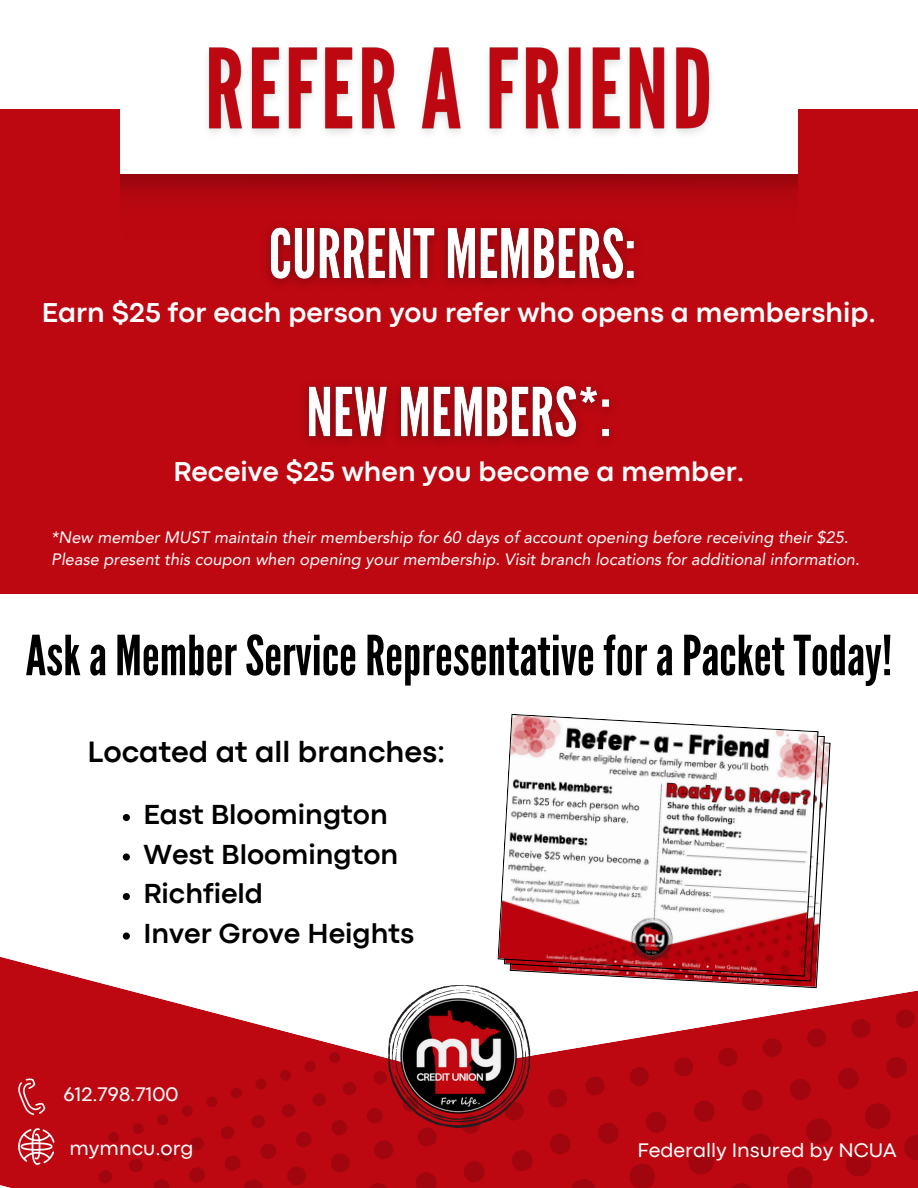
<style>
.page{position:relative;width:918px;height:1188px;background:#fff}
.page>*{position:absolute;margin:0;border:0;box-sizing:border-box;transform-origin:0 0}
.t1{font:55.05px "League Gothic";color:#000}
.t2{font:700 30.75px "Codec Pro";color:#000}
.t3{font:700 28.8px "Codec Pro";color:#000}
.t4{font:700 28.5px "Codec Pro";color:#fff}
.t5{font:20.55px "Codec Pro";color:#fff}
.t6{font:italic 16.5px "Avenir LT Pro";color:#fff}
</style>
<div class="page">
<svg style="left:615px;top:988px;width:303px;height:200px;fill:#be0811"></svg>
<svg style="left:0;top:932px;width:615px;height:256px;fill:#be0811"></svg>
<svg style="left:862px;top:1100px;width:31px;height:32px"></svg>
<svg style="left:803px;top:1115px;width:32px;height:32px"></svg>
<svg style="left:744px;top:1131px;width:32px;height:31px"></svg>
<svg style="left:685px;top:1146px;width:32px;height:31px"></svg>
<svg style="left:627px;top:1161px;width:31px;height:27px"></svg>
<svg style="left:568px;top:1176px;width:31px;height:12px"></svg>
<svg style="left:884px;top:1055px;width:25px;height:25px"></svg>
<svg style="left:836px;top:1066px;width:25px;height:25px"></svg>
<svg style="left:788px;top:1077px;width:25px;height:25px"></svg>
<svg style="left:740px;top:1088px;width:25px;height:25px"></svg>
<svg style="left:692px;top:1099px;width:25px;height:25px"></svg>
<svg style="left:644px;top:1110px;width:25px;height:25px"></svg>
<svg style="left:596px;top:1120px;width:25px;height:26px"></svg>
<svg style="left:548px;top:1131px;width:25px;height:26px"></svg>
<svg style="left:894px;top:1007px;width:23px;height:23px"></svg>
<svg style="left:850px;top:1017px;width:22px;height:23px"></svg>
<svg style="left:805px;top:1027px;width:23px;height:22px"></svg>
<svg style="left:761px;top:1036px;width:23px;height:23px"></svg>
<svg style="left:717px;top:1046px;width:22px;height:23px"></svg>
<svg style="left:672px;top:1055px;width:23px;height:23px"></svg>
<svg style="left:628px;top:1065px;width:23px;height:23px"></svg>
<svg style="left:584px;top:1075px;width:22px;height:22px"></svg>
<svg style="left:546px;top:1086px;width:24px;height:24px"></svg>
<svg style="left:127px;top:1157px;width:18px;height:17px"></svg>
<svg style="left:97px;top:1168px;width:17px;height:17px"></svg>
<svg style="left:152px;top:1050px;width:206px;height:138px"></svg>
<svg style="left:131px;top:1121px;width:14px;height:15px"></svg>
<svg style="left:106px;top:1130px;width:15px;height:15px"></svg>
<svg style="left:901px;top:1132px;width:17px;height:31px"></svg>
<svg style="left:843px;top:1148px;width:31px;height:32px"></svg>
<svg style="left:784px;top:1164px;width:32px;height:24px"></svg>
<svg style="left:725px;top:1180px;width:32px;height:8px"></svg>
<svg style="left:365px;top:985px;width:170px;height:203px"></svg>
<svg style="left:18px;top:1128px;width:37px;height:37px"></svg>
<svg style="left:18px;top:1078px;width:27px;height:37px"></svg>
<svg style="left:509px;top:742px;width:322px;height:246px"></svg>
<svg style="left:504px;top:735px;width:321px;height:247px"></svg>
<svg style="left:497px;top:714px;width:322px;height:263px"></svg>
<svg style="left:123px;top:814px;width:7px;height:7px"></svg>
<svg style="left:123px;top:853px;width:7px;height:8px"></svg>
<svg style="left:123px;top:893px;width:7px;height:7px"></svg>
<svg style="left:123px;top:933px;width:7px;height:7px"></svg>
<div style="left:0;top:110px;width:918px;height:484px;background:#be0811"></div>
<div style="left:120px;top:40px;width:678px;height:134px;background:#fff"></div>
<img style="left:208px;top:47px;width:502px;height:87px">
<img style="left:262px;top:221px;width:374px;height:64px">
<img style="left:304px;top:385px;width:307px;height:58px">
<p class="t4" style="left:42px;top:303px;width:835px">Earn $25 for each person you refer who opens a membership.</p>
<p class="t4" style="left:173px;top:461px;width:573px">Receive $25 when you become a member.</p>
<p class="t6" style="left:51px;top:530px;width:799px">*New member MUST maintain their membership for 60 days of account opening before receiving their $25.</p>
<p class="t6" style="left:51px;top:553px;width:810px">Please present this coupon when opening your membership. Visit branch locations for additional information.</p>
<h4 class="t1" style="left:26px;top:624px;width:868px">Aska MemberServiceRepresentativeforaPacketToday!</h4>
<p class="t2" style="left:87px;top:741px;width:360px">Located at all branches:</p>
<h3 class="t3" style="left:143px;top:804px;width:246px">East Bloomington</h3>
<p class="t3" style="left:143px;top:844px;width:257px">West Bloomington</p>
<p class="t3" style="left:143px;top:883px;width:121px">Richfield</p>
<p class="t3" style="left:143px;top:923px;width:272px">Inver Grove Heights</p>
<h4 class="t5" style="left:64px;top:1087px;width:116px">612.798.7100</h4>
<p class="t5" style="left:69px;top:1141px;width:126px">mymncu.org</p>
<p class="t5" style="left:637px;top:1143px;width:261px">Federally Insured by NCUA</p>
</div>
